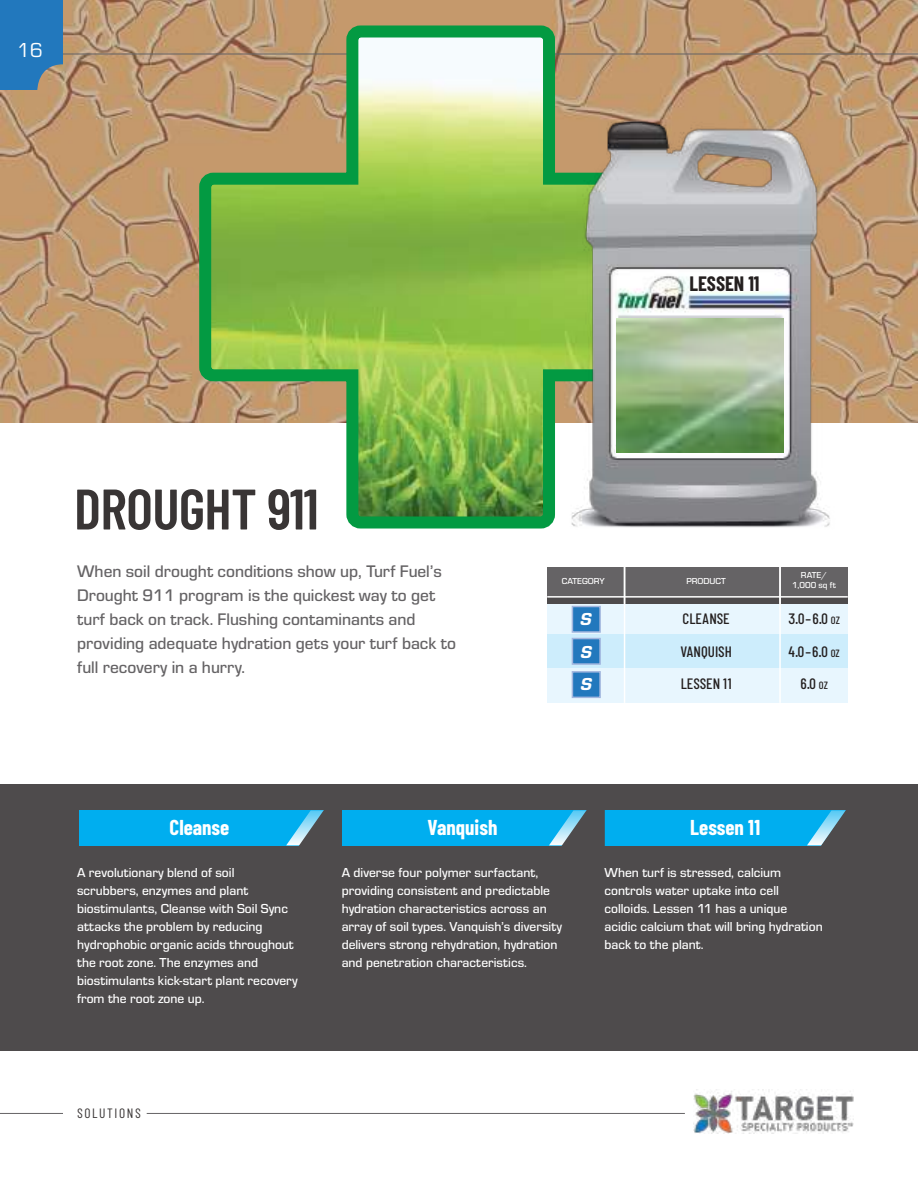
<style>
.page{position:relative;width:918px;height:1188px;background:#fff}
.page>*{position:absolute;margin:0;border:0;box-sizing:border-box;transform-origin:0 0}
.t1{font:600 57px "Barlow Condensed";letter-spacing:-.01em;color:#393535}
.t2{font:700 condensed 24.9px "Helvetica Neue";letter-spacing:-.04em;color:#241f1f}
.t3{font:700 21px "Barlow Condensed";color:#fff}
.t4{font:21px "Eurostile";color:#fff}
.t5{font:700 20.25px "Barlow Condensed";color:#241f1f}
.t6{font:18px/32.7px "Eurostile Hea Ita";color:#fff;text-align:justify}
.t7{font:500 17.4px/24px "Eurostile";color:#656365}
.t8{font:500 15px "Barlow Condensed";color:#241f1f}
.t9{font:500 13.5px/18px "Eurostile";color:#fff}
.t10{font:13.5px "Barlow Condensed";letter-spacing:.12em;color:#393535}
.t11{font:500 9px/10.8px "Eurostile";color:#fff;text-align:center}
.s1{font-size:10.5px}
</style>
<div class="page">
<img style="left:0;top:0;width:918px;height:423px">
<hr style="left:0;top:54px;width:918px;height:1px;background:#656365">
<hr style="left:0;top:1113px;width:63px;height:1px;background:#656365">
<hr style="left:147px;top:1113px;width:538px;height:1px;background:#656365">
<div style="left:0;top:785px;width:918px;height:266px;background:#4e4b4c"></div>
<div style="left:79px;top:810px;width:769px;height:35px;background:#00aeef"></div>
<div style="left:547px;top:567px;width:301px;height:136px;background:#e8f6fe"></div>
<div style="left:547px;top:567px;width:301px;height:37px;background:#656365"></div>
<div style="left:547px;top:597px;width:301px;height:7px;background:#4e4b4c"></div>
<div style="left:547px;top:635px;width:301px;height:33px;background:#cdedfc"></div>
<hr style="left:547px;top:596px;width:301px;height:2px;background:#fff">
<hr style="left:779px;top:567px;width:2px;height:136px;background:#fff">
<hr style="left:624px;top:567px;width:1px;height:136px;background:#fff">
<div style="left:572px;top:671px;width:29px;height:27px;background:#2278bd;border:2px solid #a2b6de"></div>
<div style="left:572px;top:638px;width:29px;height:27px;background:#2278bd;border:2px solid #a2b6de"></div>
<div style="left:572px;top:606px;width:29px;height:27px;background:#2278bd;border:2px solid #a2b6de"></div>
<svg style="left:807px;top:810px;width:41px;height:36px"></svg>
<svg style="left:286px;top:810px;width:101px;height:36px"></svg>
<svg style="left:549px;top:810px;width:101px;height:36px"></svg>
<svg style="left:193px;top:20px;width:515px;height:509px;background:#9dba6b"></svg>
<img style="left:558px;top:97px;width:288px;height:432px">
<svg style="left:616px;top:318px;width:167px;height:135px;background:#91b083"></svg>
<img style="left:693px;top:1089px;width:161px;height:45px">
<svg style="left:0;top:0;width:63px;height:90px;background:#307bb5"></svg>
<h3 class="t4" style="left:17px;top:36px;width:27px">16</h3>
<h1 class="t1" style="left:74px;top:474px;width:246px">DROUGHT 911</h1>
<p class="t7" style="left:77px;top:558px;width:381px">When soil drought conditions show up, Turf Fuel’s Drought 911 program is the quickest way to get turf back on track. Flushing contaminants and providing adequate hydration gets your turf back to full recovery in a hurry.</p>
<h3 class="t5" style="left:689px;top:272px;width:72px">LESSEN 11</h3>
<h2 class="t2" style="left:690px;top:266px;width:93px">Lessen 11</h2>
<p class="t11" style="left:562px;top:575px;width:44px">CATEGORY</p>
<p class="t11" style="left:687px;top:575px;width:41px">PRODUCT</p>
<p class="t11" style="left:792px;top:569px;width:46px">RATE/<br>1,000 sq ft</p>
<p class="t8" style="left:683px;top:609px;width:49px">CLEANSE</p>
<p class="t8" style="left:788px;top:609px;width:53px">3.0–6.0 <span class="s1">OZ</span></p>
<p class="t8" style="left:680px;top:642px;width:53px">VANQUISH</p>
<p class="t8" style="left:789px;top:642px;width:53px">4.0–6.0 <span class="s1">OZ</span></p>
<p class="t8" style="left:681px;top:674px;width:52px">LESSEN 11</p>
<p class="t8" style="left:800px;top:674px;width:29px">6.0 <span class="s1">OZ</span></p>
<h3 class="t6" style="left:581px;top:602px;width:13px">S S S</h3>
<h3 class="t3" style="left:170px;top:814px;width:61px">Cleanse</h3>
<h3 class="t3" style="left:427px;top:814px;width:71px">Vanquish</h3>
<h3 class="t3" style="left:690px;top:814px;width:72px">Lessen 11</h3>
<p class="t9" style="left:77px;top:863px;width:222px">A revolutionary blend of soil scrubbers, enzymes and plant biostimulants, Cleanse with Soil Sync attacks the problem by reducing hydrophobic organic acids throughout the root zone. The enzymes and biostimulants kick-start plant recovery from the root zone up.</p>
<p class="t9" style="left:342px;top:863px;width:222px">A diverse four polymer surfactant, providing consistent and predictable hydration characteristics across an array of soil types. Vanquish’s diversity delivers strong rehydration, hydration and penetration characteristics.</p>
<p class="t9" style="left:604px;top:863px;width:220px">When turf is stressed, calcium controls water uptake into cell colloids. Lessen 11 has a unique acidic calcium that will bring hydration back to the plant.</p>
<p class="t10" style="left:77px;top:1104px;width:65px">SOLUTIONS</p>
</div>
